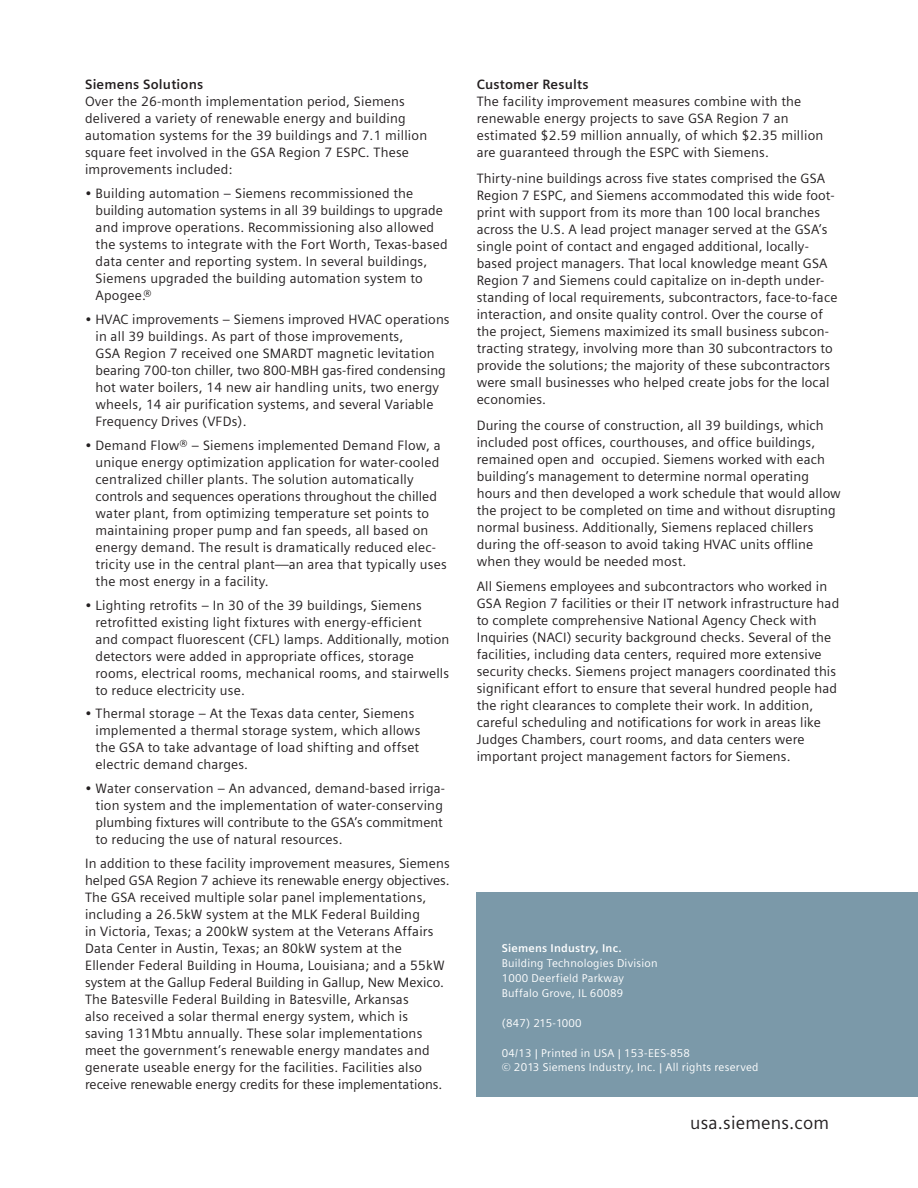
<style>
.page{position:relative;width:918px;height:1188px;background:#fff}
.page>*{position:absolute;margin:0;border:0;box-sizing:border-box;transform-origin:0 0}
._03__URL_sector_clai{font:18px "Siemens Sans";letter-spacing:.01em;color:#231f20}
._04__Copy___9pt_4mm{font:13.5px/17px "Siemens Sans";letter-spacing:.01em;color:#231f20}
._04__Copy___9pt_4mm-2{font:700 13.5px "Siemens Sans";letter-spacing:.015em;color:#231f20}
._06__Captions___7_5p{font:11.25px/14.9px "Siemens Sans";letter-spacing:.02em;color:#fff}
._06__Captions___7_5p-2{font:700 11.25px "Siemens Sans";letter-spacing:.02em;color:#fff}
</style>
<div class="page">
<div style="left:476px;top:893px;width:442px;height:204px;background:#7b99a9"></div>
<p class="_04__Copy___9pt_4mm-2" style="left:85px;top:77px;width:120px">Siemens Solutions</p>
<p class="_04__Copy___9pt_4mm" style="left:85px;top:93px;width:344px">Over the 26-month implementation period, Siemens delivered a variety of renewable energy and building automation systems for the 39 buildings and 7.1 million square feet involved in the GSA Region 7 ESPC. These improvements included:</p>
<p class="_04__Copy___9pt_4mm" style="left:96px;top:185px;width:354px;text-indent:-11px">• Building automation – Siemens recommissioned the building automation systems in all 39 buildings to upgrade and improve operations. Recommissioning also allowed the systems to integrate with the Fort Worth, Texas-based data center and reporting system. In several buildings, Siemens upgraded the building automation system to Apogee.®</p>
<p class="_04__Copy___9pt_4mm" style="left:95px;top:311px;width:356px;text-indent:-10px">• HVAC improvements – Siemens improved HVAC operations in all 39 buildings. As part of those improvements,<br>GSA Region 7 received one SMARDT magnetic levitation bearing 700-ton chiller, two 800-MBH gas-fired condensing hot water boilers, 14 new air handling units, two energy wheels, 14 air purification systems, and several Variable Frequency Drives (VFDs).</p>
<p class="_04__Copy___9pt_4mm" style="left:96px;top:437px;width:353px;text-indent:-11px">• Demand Flow® – Siemens implemented Demand Flow, a unique energy optimization application for water-cooled centralized chiller plants. The solution automatically controls and sequences operations throughout the chilled water plant, from optimizing temperature set points to maintaining proper pump and fan speeds, all based on energy demand. The result is dramatically reduced elec&shy;tricity use in the central plant—an area that typically uses the most energy in a facility.</p>
<p class="_04__Copy___9pt_4mm" style="left:96px;top:597px;width:355px;text-indent:-11px">• Lighting retrofits – In 30 of the 39 buildings, Siemens retrofitted existing light fixtures with energy-efficient<br>and compact fluorescent (CFL) lamps. Additionally, motion detectors were added in appropriate offices, storage rooms, electrical rooms, mechanical rooms, and stairwells to reduce electricity use.</p>
<p class="_04__Copy___9pt_4mm" style="left:96px;top:705px;width:326px;text-indent:-11px">• Thermal storage – At the Texas data center, Siemens implemented a thermal storage system, which allows the GSA to take advantage of load shifting and offset electric demand charges.</p>
<p class="_04__Copy___9pt_4mm" style="left:96px;top:780px;width:351px;text-indent:-11px">• Water conservation – An advanced, demand-based irriga&shy;tion system and the implementation of water-conserving plumbing fixtures will contribute to the GSA’s commitment to reducing the use of natural resources.</p>
<p class="_04__Copy___9pt_4mm" style="left:85px;top:855px;width:366px">In addition to these facility improvement measures, Siemens helped GSA Region 7 achieve its renewable energy objectives.<br>The GSA received multiple solar panel implementations, including a 26.5kW system at the MLK Federal Building<br>in Victoria, Texas; a 200kW system at the Veterans Affairs Data Center in Austin, Texas; an 80kW system at the Ellender Federal Building in Houma, Louisiana; and a 55kW system at the Gallup Federal Building in Gallup, New Mexico.<br>The Batesville Federal Building in Batesville, Arkansas<br>also received a solar thermal energy system, which is saving 131Mbtu annually. These solar implementations meet the government’s renewable energy mandates and generate useable energy for the facilities. Facilities also receive renewable energy credits for these implementations.</p>
<p class="_04__Copy___9pt_4mm-2" style="left:477px;top:77px;width:113px">Customer Results</p>
<p class="_04__Copy___9pt_4mm" style="left:477px;top:93px;width:348px">The facility improvement measures combine with the renewable energy projects to save GSA Region 7 an estimated $2.59 million annually, of which $2.35 million are guaranteed through the ESPC with Siemens.</p>
<p class="_04__Copy___9pt_4mm" style="left:477px;top:170px;width:362px">Thirty-nine buildings across five states comprised the GSA Region 7 ESPC, and Siemens accommodated this wide foot&shy;print with support from its more than 100 local branches across the U.S. A lead project manager served at the GSA’s single point of contact and engaged additional, locally&shy;based project managers. That local knowledge meant GSA Region 7 and Siemens could capitalize on in-depth under&shy;standing of local requirements, subcontractors, face-to-face interaction, and onsite quality control. Over the course of the project, Siemens maximized its small business subcon&shy;tracting strategy, involving more than 30 subcontractors to provide the solutions; the majority of these subcontractors were small businesses who helped create jobs for the local economies.</p>
<p class="_04__Copy___9pt_4mm" style="left:477px;top:416px;width:366px">During the course of construction, all 39 buildings, which included post offices, courthouses, and office buildings, remained open and occupied. Siemens worked with each building’s management to determine normal operating hours and then developed a work schedule that would allow the project to be completed on time and without disrupting normal business. Additionally, Siemens replaced chillers during the off-season to avoid taking HVAC units offline when they would be needed most.</p>
<p class="_04__Copy___9pt_4mm" style="left:477px;top:578px;width:364px">All Siemens employees and subcontractors who worked in GSA Region 7 facilities or their IT network infrastructure had to complete comprehensive National Agency Check with Inquiries (NACI) security background checks. Several of the facilities, including data centers, required more extensive security checks. Siemens project managers coordinated this significant effort to ensure that several hundred people had the right clearances to complete their work. In addition, careful scheduling and notifications for work in areas like Judges Chambers, court rooms, and data centers were important project management factors for Siemens.</p>
<p class="_06__Captions___7_5p-2" style="left:502px;top:942px;width:121px">Siemens Industry, Inc.</p>
<p class="_06__Captions___7_5p" style="left:502px;top:956px;width:157px">Building Technologies Division</p>
<p class="_06__Captions___7_5p" style="left:502px;top:971px;width:124px">1000 Deerfield Parkway</p>
<p class="_06__Captions___7_5p" style="left:502px;top:986px;width:123px">Buffalo Grove, IL 60089</p>
<p class="_06__Captions___7_5p" style="left:502px;top:1016px;width:81px">(847) 215-1000</p>
<p class="_06__Captions___7_5p" style="left:502px;top:1045px;width:258px">04/13 | Printed in USA | 153-EES-858<br>© 2013 Siemens Industry, Inc. | All rights reserved</p>
<p class="_03__URL_sector_clai" style="left:690px;top:1113px;width:140px">usa.siemens.com</p>
</div>
